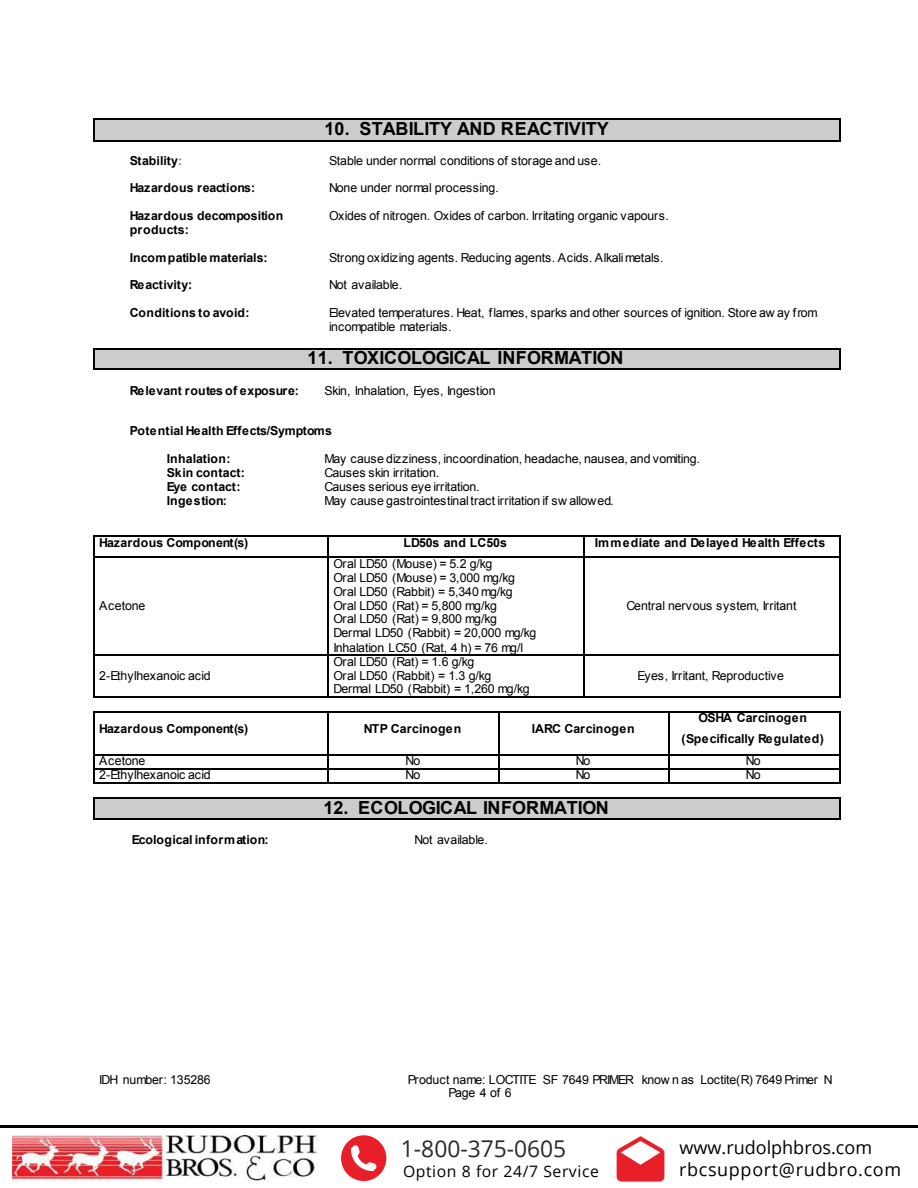
<style>
.page{position:relative;width:918px;height:1188px;background:#fff}
.page>*{position:absolute;margin:0;border:0;box-sizing:border-box;transform-origin:0 0}
.t1{font:23.1px "Open Sans";color:#292829}
.t2{font:700 18px "Arial";letter-spacing:.005em;color:#000}
.t3{font:18px/22.4px "Open Sans";letter-spacing:.035em;color:#000}
.t4{font:700 18px "Arial";letter-spacing:-.02em;color:#000}
.t5{font:15.75px "Open Sans";letter-spacing:.035em;color:#000}
.t6{font:12.3px/13.8px "Arial";letter-spacing:-.01em;color:#000}
.t7{font:700 12.3px/20.2px "Arial";letter-spacing:.005em;color:#000;text-align:center}
.t8{font:700 12.3px/13.5px "Arial";letter-spacing:.025em;color:#000}
.s1{color:#808080}
</style>
<div class="page">
<hr style="left:0;top:1126px;width:918px;height:2px;background:#000101">
<svg style="left:341px;top:1135px;width:45px;height:46px"></svg>
<svg style="left:617px;top:1136px;width:47px;height:46px"></svg>
<img style="left:13px;top:1135px;width:304px;height:47px">
<div style="left:99px;top:119px;width:735px;height:21px;background:#ccc"></div>
<hr style="left:95px;top:119px;width:744px;height:1px;background:#000">
<svg style="left:94px;top:119px;width:1px;height:22px"></svg>
<hr style="left:95px;top:140px;width:744px;height:1px;background:#000">
<svg style="left:839px;top:119px;width:1px;height:22px"></svg>
<div style="left:99px;top:349px;width:735px;height:21px;background:#ccc"></div>
<hr style="left:95px;top:349px;width:744px;height:1px;background:#000">
<svg style="left:94px;top:349px;width:1px;height:21px"></svg>
<hr style="left:95px;top:369px;width:744px;height:1px;background:#000">
<svg style="left:839px;top:349px;width:1px;height:21px"></svg>
<hr style="left:95px;top:536px;width:233px;height:1px;background:#000">
<hr style="left:329px;top:536px;width:255px;height:1px;background:#000">
<hr style="left:585px;top:536px;width:254px;height:1px;background:#000">
<svg style="left:94px;top:536px;width:1px;height:22px"></svg>
<hr style="left:95px;top:557px;width:233px;height:1px;background:#000">
<svg style="left:328px;top:536px;width:1px;height:22px"></svg>
<hr style="left:329px;top:557px;width:255px;height:1px;background:#000">
<svg style="left:584px;top:536px;width:1px;height:22px"></svg>
<hr style="left:585px;top:557px;width:254px;height:1px;background:#000">
<svg style="left:839px;top:536px;width:1px;height:22px"></svg>
<hr style="left:94px;top:558px;width:1px;height:97px;background:#000">
<hr style="left:328px;top:558px;width:1px;height:97px;background:#000">
<hr style="left:584px;top:558px;width:1px;height:97px;background:#000">
<hr style="left:839px;top:558px;width:1px;height:97px;background:#000">
<hr style="left:95px;top:655px;width:233px;height:1px;background:#000">
<hr style="left:329px;top:655px;width:255px;height:1px;background:#000">
<hr style="left:585px;top:655px;width:254px;height:1px;background:#000">
<hr style="left:94px;top:656px;width:1px;height:41px;background:#000">
<hr style="left:95px;top:697px;width:233px;height:1px;background:#000">
<hr style="left:328px;top:656px;width:1px;height:41px;background:#000">
<hr style="left:329px;top:697px;width:255px;height:1px;background:#000">
<hr style="left:584px;top:656px;width:1px;height:41px;background:#000">
<hr style="left:585px;top:697px;width:254px;height:1px;background:#000">
<hr style="left:839px;top:656px;width:1px;height:41px;background:#000">
<hr style="left:95px;top:711px;width:233px;height:1px;background:#000">
<hr style="left:329px;top:711px;width:169px;height:1px;background:#000">
<hr style="left:499px;top:711px;width:169px;height:1px;background:#000">
<hr style="left:669px;top:711px;width:170px;height:1px;background:#000">
<hr style="left:94px;top:712px;width:1px;height:42px;background:#000">
<hr style="left:95px;top:754px;width:233px;height:1px;background:#000">
<hr style="left:328px;top:712px;width:1px;height:42px;background:#000">
<hr style="left:329px;top:754px;width:169px;height:1px;background:#000">
<hr style="left:498px;top:712px;width:1px;height:42px;background:#000">
<hr style="left:499px;top:754px;width:169px;height:1px;background:#000">
<hr style="left:668px;top:712px;width:1px;height:42px;background:#000">
<hr style="left:669px;top:754px;width:170px;height:1px;background:#000">
<hr style="left:839px;top:712px;width:1px;height:42px;background:#000">
<hr style="left:95px;top:769px;width:233px;height:1px;background:#000">
<hr style="left:329px;top:769px;width:169px;height:1px;background:#000">
<hr style="left:499px;top:769px;width:169px;height:1px;background:#000">
<hr style="left:669px;top:769px;width:170px;height:1px;background:#000">
<svg style="left:94px;top:754px;width:1px;height:29px"></svg>
<hr style="left:95px;top:782px;width:233px;height:1px;background:#000">
<svg style="left:328px;top:754px;width:1px;height:29px"></svg>
<hr style="left:329px;top:782px;width:169px;height:1px;background:#000">
<svg style="left:498px;top:754px;width:1px;height:29px"></svg>
<hr style="left:499px;top:782px;width:169px;height:1px;background:#000">
<svg style="left:668px;top:754px;width:1px;height:29px"></svg>
<hr style="left:669px;top:782px;width:170px;height:1px;background:#000">
<svg style="left:839px;top:754px;width:1px;height:29px"></svg>
<div style="left:99px;top:798px;width:735px;height:21px;background:#ccc"></div>
<hr style="left:95px;top:798px;width:744px;height:1px;background:#000">
<svg style="left:94px;top:798px;width:1px;height:21px"></svg>
<hr style="left:95px;top:818px;width:744px;height:1px;background:#000">
<svg style="left:839px;top:798px;width:1px;height:21px"></svg>
<h2 class="t2" style="left:325px;top:117px;width:286px">10. STABILITY AND REACTIVITY</h2>
<p class="t7" style="left:130px;top:151px;width:54px">Stability<span class="s1">:</span></p>
<p class="t6" style="left:329px;top:154px;width:274px">Stable under normal conditions of storage and use.</p>
<p class="t7" style="left:130px;top:178px;width:127px">Hazardous reactions:</p>
<p class="t6" style="left:329px;top:181px;width:171px">None under normal processing.</p>
<p class="t8" style="left:130px;top:210px;width:155px">Hazardous decomposition products:</p>
<p class="t6" style="left:329px;top:209px;width:341px">Oxides of nitrogen. Oxides of carbon. Irritating organic vapours.</p>
<p class="t7" style="left:130px;top:248px;width:139px">Incompatible materials:</p>
<p class="t6" style="left:329px;top:251px;width:336px">Strong oxidizing agents. Reducing agents. Acids. Alkali metals.</p>
<p class="t7" style="left:130px;top:275px;width:64px">Reactivity:</p>
<p class="t6" style="left:329px;top:278px;width:75px">Not available.</p>
<p class="t8" style="left:130px;top:306px;width:121px">Conditions to avoid:</p>
<p class="t6" style="left:329px;top:306px;width:490px">Elevated temperatures. Heat, flames, sparks and other sources of ignition. Store aw ay from incompatible materials.</p>
<h2 class="t4" style="left:308px;top:346px;width:317px">11. TOXICOLOGICAL INFORMATION</h2>
<p class="t7" style="left:130px;top:381px;width:171px">Relevant routes of exposure:</p>
<p class="t6" style="left:325px;top:384px;width:173px">Skin, Inhalation, Eyes, Ingestion</p>
<p class="t7" style="left:130px;top:421px;width:204px">Potential Health Effects/Symptoms</p>
<p class="t7" style="left:167px;top:449px;width:65px">Inhalation:</p>
<p class="t6" style="left:325px;top:452px;width:377px">May cause dizziness, incoordination, headache, nausea, and vomiting.</p>
<p class="t7" style="left:167px;top:463px;width:80px">Skin contact:</p>
<p class="t6" style="left:325px;top:466px;width:116px">Causes skin irritation.</p>
<p class="t7" style="left:167px;top:477px;width:75px">Eye contact:</p>
<p class="t6" style="left:325px;top:479px;width:157px">Causes serious eye irritation.</p>
<p class="t8" style="left:167px;top:495px;width:62px">Ingestion:</p>
<p class="t6" style="left:325px;top:494px;width:290px">May cause gastrointestinal tract irritation if sw allowed.</p>
<p class="t7" style="left:99px;top:533px;width:151px">Hazardous Component(s)</p>
<p class="t7" style="left:403px;top:533px;width:105px">LD50s and LC50s</p>
<p class="t8" style="left:595px;top:536px;width:232px">Immediate and Delayed Health Effects</p>
<p class="t6" style="left:99px;top:599px;width:48px">Acetone</p>
<p class="t6" style="left:99px;top:669px;width:113px">2-Ethylhexanoic acid</p>
<p class="t6" style="left:334px;top:557px;width:204px">Oral LD50 (Mouse) = 5.2 g/kg<br>Oral LD50 (Mouse) = 3,000 mg/kg<br>Oral LD50 (Rabbit) = 5,340 mg/kg<br>Oral LD50 (Rat) = 5,800 mg/kg<br>Oral LD50 (Rat) = 9,800 mg/kg<br>Dermal LD50 (Rabbit) = 20,000 mg/kg</p>
<p class="t6" style="left:334px;top:640px;width:191px">Inhalation LC50 (Rat, 4 h) = 76 mg/l</p>
<p class="t6" style="left:334px;top:655px;width:198px">Oral LD50 (Rat) = 1.6 g/kg<br>Oral LD50 (Rabbit) = 1.3 g/kg<br>Dermal LD50 (Rabbit) = 1,260 mg/kg</p>
<p class="t6" style="left:626px;top:599px;width:172px">Central nervous system, Irritant</p>
<p class="t6" style="left:638px;top:669px;width:148px">Eyes, Irritant, Reproductive</p>
<p class="t7" style="left:99px;top:719px;width:151px">Hazardous Component(s)</p>
<p class="t8" style="left:364px;top:722px;width:99px">NTP Carcinogen</p>
<p class="t7" style="left:532px;top:719px;width:105px">IARC Carcinogen</p>
<p class="t7" style="left:682px;top:708px;width:144px">OSHA Carcinogen (Specifically Regulated)</p>
<p class="t6" style="left:99px;top:754px;width:48px">Acetone</p>
<p class="t6" style="left:406px;top:754px;width:16px">No</p>
<p class="t6" style="left:576px;top:754px;width:16px">No</p>
<p class="t6" style="left:746px;top:754px;width:16px">No</p>
<p class="t6" style="left:99px;top:768px;width:113px">2-Ethylhexanoic acid</p>
<p class="t6" style="left:406px;top:768px;width:16px">No</p>
<p class="t6" style="left:576px;top:768px;width:16px">No</p>
<p class="t6" style="left:746px;top:768px;width:16px">No</p>
<h2 class="t2" style="left:323px;top:796px;width:287px">12. ECOLOGICAL INFORMATION</h2>
<p class="t8" style="left:132px;top:833px;width:138px">Ecological information:</p>
<p class="t6" style="left:415px;top:833px;width:75px">Not available.</p>
<p class="t6" style="left:99px;top:1073px;width:113px">IDH number: 135286</p>
<p class="t6" style="left:448px;top:1073px;width:386px;text-indent:-41px">Product name: LOCTITE SF 7649 PRIMER know n as Loctite(R) 7649 Primer N<br>Page 4 of 6</p>
<h1 class="t1" style="left:401px;top:1133px;width:167px">1-800-375-0605</h1>
<p class="t5" style="left:403px;top:1160px;width:197px">Option 8 for 24/7 Service</p>
<h2 class="t3" style="left:679px;top:1135px;width:224px">www.rudolphbros.com rbcsupport@rudbro.com</h2>
</div>
